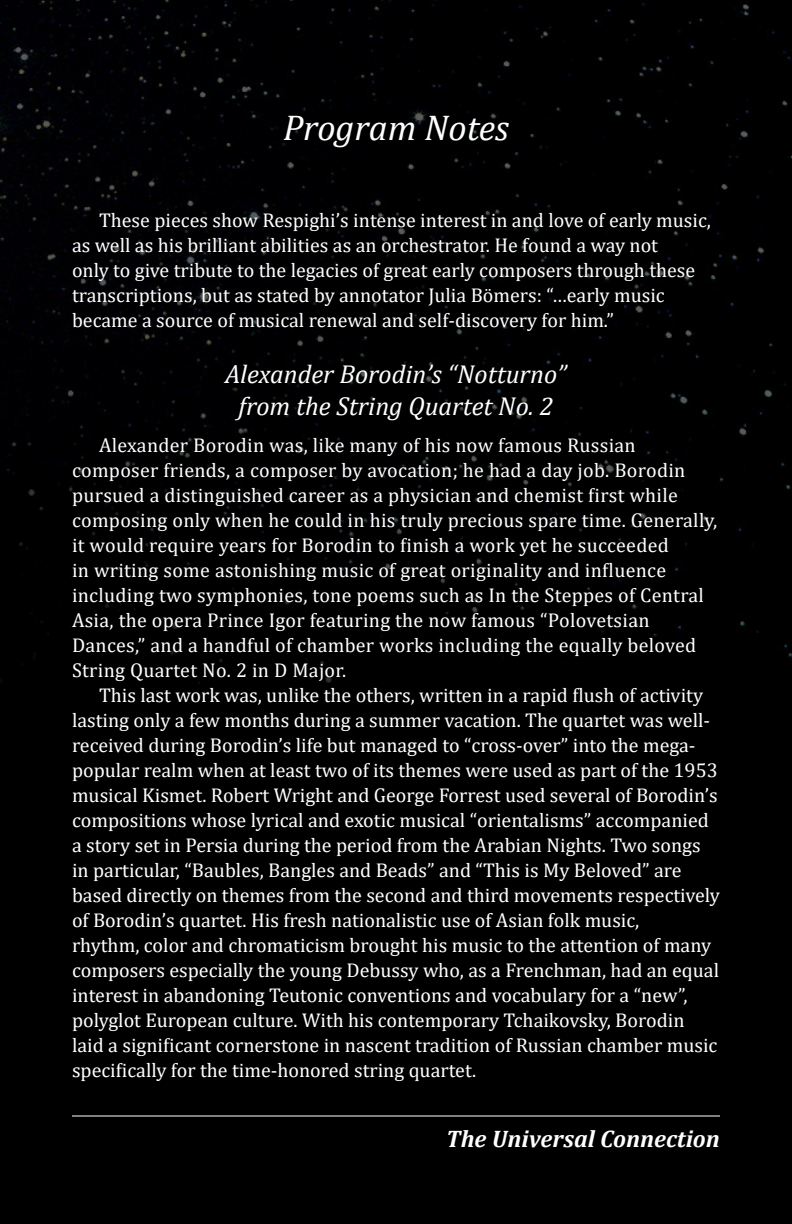
<style>
.page{position:relative;width:792px;height:1224px;background:#000}
.page>*{position:absolute;margin:0;border:0;box-sizing:border-box;transform-origin:0 0}
.t1{font:italic 36px "Cambria";color:#fff}
.t2{font:italic 26px/31.2px "Cambria";color:#fff;text-align:center}
.t3{font:italic 700 24px "Cambria";color:#fff}
.t4{font:20px/25px "Cambria";color:#fff}
</style>
<div class="page">
<img style="left:0;top:0;width:792px;height:684px">
<hr style="left:72px;top:1116px;width:648px;height:1px;background:#fff">
<h1 class="t1" style="left:283px;top:103px;width:227px">Program Notes</h1>
<p class="t4" style="left:72px;top:208px;width:641px;text-indent:27px">These pieces show Respighi’s intense interest in and love of early music, as well as his brilliant abilities as an orchestrator. He found a way not<br>only to give tribute to the legacies of great early composers through these transcriptions, but as stated by annotator Julia Bömers: “…early music became a source of musical renewal and self-discovery for him.”</p>
<h2 class="t2" style="left:225px;top:358px;width:343px">Alexander Borodin’s “Notturno” from the String Quartet No. 2</h2>
<p class="t4" style="left:72px;top:432px;width:647px;text-indent:27px">Alexander Borodin was, like many of his now famous Russian composer friends, a composer by avocation; he had a day job. Borodin pursued a distinguished career as a physician and chemist first while composing only when he could in his truly precious spare time. Generally, it would require years for Borodin to finish a work yet he succeeded<br>in writing some astonishing music of great originality and influence including two symphonies, tone poems such as In the Steppes of Central Asia, the opera Prince Igor featuring the now famous “Polovetsian Dances,” and a handful of chamber works including the equally beloved String Quartet No. 2 in D Major.</p>
<p class="t4" style="left:72px;top:682px;width:649px;text-indent:27px">This last work was, unlike the others, written in a rapid flush of activity lasting only a few months during a summer vacation. The quartet was well&shy;received during Borodin’s life but managed to “cross-over” into the mega&shy;popular realm when at least two of its themes were used as part of the 1953 musical Kismet. Robert Wright and George Forrest used several of Borodin’s compositions whose lyrical and exotic musical “orientalisms” accompanied a story set in Persia during the period from the Arabian Nights. Two songs in particular, “Baubles, Bangles and Beads” and “This is My Beloved” are based directly on themes from the second and third movements respectively of Borodin’s quartet. His fresh nationalistic use of Asian folk music,<br>rhythm, color and chromaticism brought his music to the attention of many composers especially the young Debussy who, as a Frenchman, had an equal interest in abandoning Teutonic conventions and vocabulary for a “new”, polyglot European culture. With his contemporary Tchaikovsky, Borodin laid a significant cornerstone in nascent tradition of Russian chamber music specifically for the time-honored string quartet.</p>
<p class="t3" style="left:446px;top:1122px;width:275px">The Universal Connection</p>
</div>
